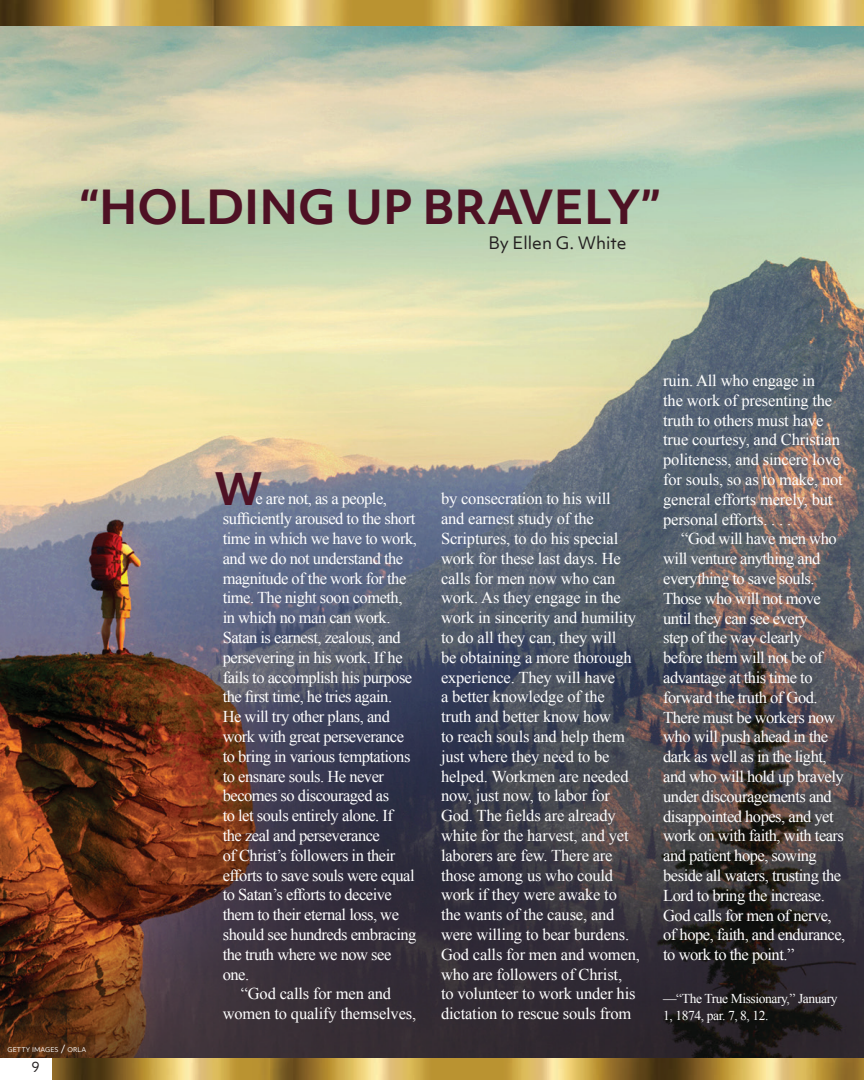
<style>
.page{position:relative;width:864px;height:1080px;background:#fff}
.page>*{position:absolute;margin:0;border:0;box-sizing:border-box;transform-origin:0 0}
.t1{font:700 45px "Objektiv Mk 1";color:#4e1124}
.t2{font:700 42.9px "Objektiv Mk 1";color:#4e1124}
.t3{font:16.5px/19.8px "Times New Roman";letter-spacing:-.03em;color:#fff}
.t4{font:16.5px/19.8px "Times New Roman";letter-spacing:-.01em;color:#fff}
.t5{font:16.5px "Objektiv Mk 1";color:#231f20}
.t6{font:13.5px/16.2px "Times New Roman";letter-spacing:-.03em;color:#fff}
.t7{font:13.5px "Objektiv Mk 3";color:#231f20}
.t8{font:6.3px "Objektiv Mk 3";color:#fff}
.s1{font-size:9px}
</style>
<div class="page">
<img style="left:53px;top:1058px;width:811px;height:22px">
<img style="left:0;top:25px;width:864px;height:1033px">
<img style="left:0;top:0;width:864px;height:25px">
<h1 class="t1" style="left:80px;top:188px;width:582px">“HOLDING UP BRAVELY”</h1>
<p class="t8" style="left:8px;top:1047px;width:80px">GETTY IMAGES <span class="s1">/</span> ORLA</p>
<p class="t7" style="left:32px;top:1059px;width:10px">9</p>
<p class="t5" style="left:488px;top:236px;width:140px">By Ellen G. White</p>
<h2 class="t2" style="left:214px;top:470px;width:50px">W</h2>
<p class="t3" style="left:255px;top:490px;width:133px">e are not, as a people,</p>
<p class="t3" style="left:223px;top:508px;width:194px">sufficiently aroused to the short</p>
<p class="t3" style="left:223px;top:530px;width:196px">time in which we have to work,</p>
<p class="t3" style="left:223px;top:550px;width:182px">and we do not understand the</p>
<p class="t3" style="left:223px;top:570px;width:185px">magnitude of the work for the</p>
<p class="t3" style="left:223px;top:589px;width:181px">time. The night soon cometh,</p>
<p class="t3" style="left:223px;top:609px;width:169px">in which no man can work.</p>
<p class="t3" style="left:223px;top:629px;width:180px">Satan is earnest, zealous, and</p>
<p class="t3" style="left:223px;top:649px;width:181px">persevering in his work. If he</p>
<p class="t3" style="left:223px;top:669px;width:191px">fails to accomplish his purpose</p>
<p class="t3" style="left:223px;top:687px;width:171px">the first time, he tries again.</p>
<p class="t3" style="left:223px;top:708px;width:169px">He will try other plans, and</p>
<p class="t3" style="left:223px;top:728px;width:183px">work with great perseverance</p>
<p class="t3" style="left:223px;top:748px;width:189px">to bring in various temptations</p>
<p class="t3" style="left:223px;top:768px;width:163px">to ensnare souls. He never</p>
<p class="t3" style="left:223px;top:787px;width:168px">becomes so discouraged as</p>
<p class="t3" style="left:223px;top:807px;width:172px">to let souls entirely alone. If</p>
<p class="t3" style="left:223px;top:827px;width:159px">the zeal and perseverance</p>
<p class="t3" style="left:223px;top:847px;width:174px">of Christ’s followers in their</p>
<p class="t3" style="left:223px;top:867px;width:193px">efforts to save souls were equal</p>
<p class="t3" style="left:223px;top:886px;width:171px">to Satan’s efforts to deceive</p>
<p class="t3" style="left:223px;top:906px;width:178px">them to their eternal loss, we</p>
<p class="t3" style="left:223px;top:926px;width:195px">should see hundreds embracing</p>
<p class="t3" style="left:223px;top:946px;width:170px">the truth where we now see</p>
<p class="t3" style="left:223px;top:966px;width:28px">one.</p>
<p class="t4" style="left:241px;top:985px;width:152px">“God calls for men and</p>
<p class="t4" style="left:223px;top:1005px;width:195px">women to qualify themselves,</p>
<p class="t4" style="left:441px;top:490px;width:201px">by consecration to his will<br>and earnest study of the<br>Scriptures, to do his special work for these last days. He calls for men now who can work. As they engage in the work in sincerity and humility to do all they can, they will<br>be obtaining a more thorough experience. They will have<br>a better knowledge of the<br>truth and better know how<br>to reach souls and help them just where they need to be helped. Workmen are needed now, just now, to labor for<br>God. The fields are already white for the harvest, and yet laborers are few. There are those among us who could work if they were awake to the wants of the cause, and were willing to bear burdens.<br>God calls for men and women, who are followers of Christ,<br>to volunteer to work under his dictation to rescue souls from</p>
<p class="t4" style="left:663px;top:372px;width:181px">ruin. All who engage in<br>the work of presenting the truth to others must have true courtesy, and Christian politeness, and sincere love for souls, so as to make, not general efforts merely, but personal efforts. . . .</p>
<p class="t3" style="left:663px;top:531px;width:184px;text-indent:18px">“God will have men who will venture anything and everything to save souls.<br>Those who will not move until they can see every<br>step of the way clearly before them will not be of advantage at this time to forward the truth of God.<br>There must be workers now who will push ahead in the dark as well as in the light, and who will hold up bravely under discouragements and disappointed hopes, and yet work on with faith, with tears and patient hope, sowing beside all waters, trusting the<br>Lord to bring the increase.<br>God calls for men of nerve, of hope, faith, and endurance, to work to the point.”</p>
<p class="t6" style="left:663px;top:992px;width:176px">—“The True Missionary,” January<br>1, 1874, par. 7, 8, 12.</p>
</div>
